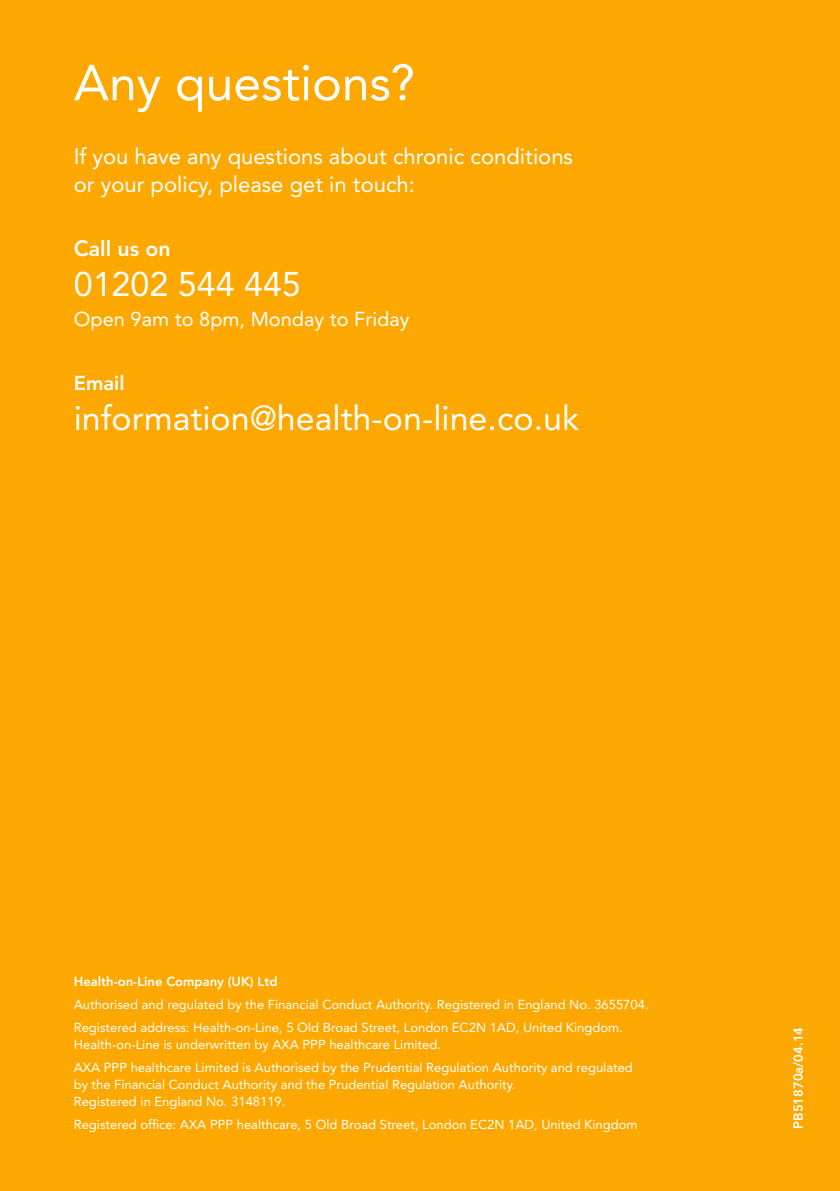
<style>
.page{position:relative;width:840px;height:1191px;background:#fff}
.page>*{position:absolute;margin:0;border:0;box-sizing:border-box;transform-origin:0 0}
.t1{font:50px "Avenir LT Std";color:#fff}
.t2{font:34px "Avenir LT Std";color:#fff}
.t3{font:22px/28px "Avenir LT Std";color:#fff}
.t4{font:800 21.2px "Avenir LT Std";color:#fff}
.t5{font:20px "Avenir LT Std";color:#fff}
.t6{font:800 20px "Avenir LT Std";color:#fff}
.t7{font:13px/23px "Avenir LT Std";color:#fff}
.t8{font:800 13px "Avenir LT Std";color:#fff}
.s1{font-size:22px}
</style>
<div class="page">
<div style="left:0;top:0;width:839px;height:1191px;background:#fda800"></div>
<h1 class="t1" style="left:74px;top:62px;width:342px">Any questions?</h1>
<h3 class="t3" style="left:74px;top:144px;width:500px">If you have any questions about chronic conditions or your policy, please get in touch:</h3>
<h3 class="t4" style="left:74px;top:240px;width:98px"><span class="s1">C</span>all us on</h3>
<h2 class="t2" style="left:74px;top:270px;width:228px">01202 544 445</h2>
<h3 class="t5" style="left:74px;top:311px;width:337px">Open 9am to 8pm, Monday to Friday</h3>
<h3 class="t6" style="left:74px;top:375px;width:52px">Email</h3>
<h2 class="t2" style="left:74px;top:404px;width:506px">information@health-on-line.co.uk</h2>
<p class="t8" style="left:74px;top:976px;width:205px">Health-on-Line Company (UK) Ltd</p>
<p class="t7" style="left:74px;top:993px;width:576px">Authorised and regulated by the Financial Conduct Authority. Registered in England No. 3655704.<br>Registered address: Health-on-Line, 5 Old Broad Street, London EC2N 1AD, United Kingdom.</p>
<p class="t7" style="left:74px;top:1033px;width:560px">Health-on-Line is underwritten by AXA PPP healthcare Limited.<br>AXA PPP healthcare Limited is Authorised by the Prudential Regulation Authority and regulated</p>
<p class="t7" style="left:74px;top:1076px;width:443px;line-height:17px">by the Financial Conduct Authority and the Prudential Regulation Authority.<br>Registered in England No. 3148119.</p>
<p class="t7" style="left:74px;top:1113px;width:565px">Registered office: AXA PPP healthcare, 5 Old Broad Street, London EC2N 1AD, United Kingdom</p>
<p class="t8" style="left:792px;top:1128px;width:103px;rotate:-90deg">PB51870a/04.14</p>
</div>
